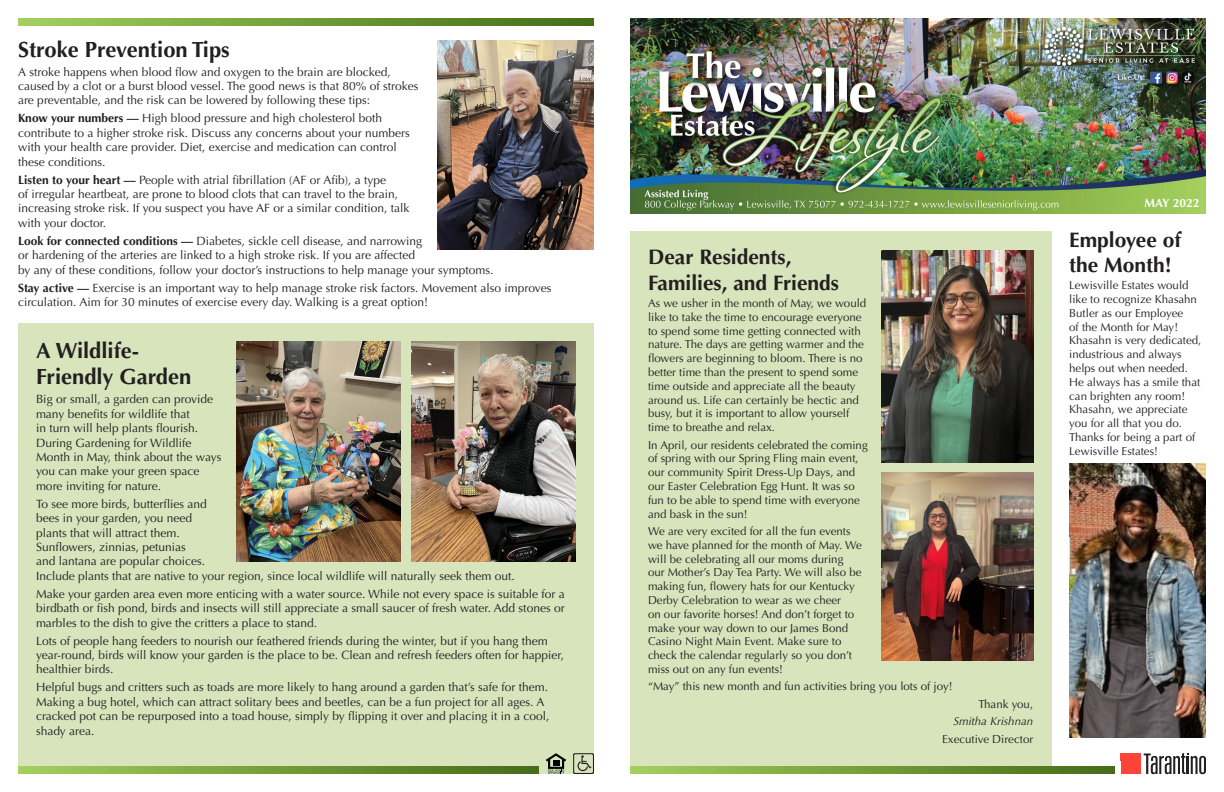
<style>
.page{position:relative;width:1224px;height:792px;background:#fff}
.page>*{position:absolute;margin:0;border:0;box-sizing:border-box;transform-origin:0 0}
.t1{font:700 22px/26.4px "Optima LT Std";color:#231f20}
.t2{font:700 21px/25.2px "Optima LT Std";color:#231f20}
.t3{font:12px/14.4px "Optima LT Std";color:#231f20}
.t4{font:700 12px "Optima LT Std";color:#fff}
.t5{font:11.5px/13.8px "Optima LT Std";color:#231f20}
.t6{font:italic 11.5px "Optima LT Std";color:#231f20}
.s1{font-weight:700}
</style>
<div class="page">
<img style="left:630px;top:18px;width:576px;height:195px">
<div style="left:18px;top:324px;width:576px;height:450px;background:#d7e4bc"></div>
<div style="left:630px;top:231px;width:421px;height:543px;background:#d7e4bc"></div>
<img style="left:438px;top:40px;width:156px;height:209px">
<img style="left:412px;top:342px;width:164px;height:219px">
<img style="left:236px;top:342px;width:165px;height:219px">
<img style="left:1069px;top:464px;width:137px;height:274px">
<img style="left:881px;top:250px;width:152px;height:212px">
<img style="left:881px;top:473px;width:152px;height:188px">
<svg style="left:18px;top:18px;width:576px;height:7px;background:#749c3a"></svg>
<svg style="left:630px;top:767px;width:484px;height:7px;background:#749c3a"></svg>
<svg style="left:18px;top:767px;width:521px;height:7px;background:#749c3a"></svg>
<svg style="left:546px;top:753px;width:20px;height:21px"></svg>
<svg style="left:573px;top:753px;width:21px;height:21px"></svg>
<div style="left:1121px;top:754px;width:20px;height:7px;background:#ff4338"></div>
<div style="left:1121px;top:761px;width:9px;height:13px;background:#ff4338"></div>
<div style="left:1131px;top:761px;width:10px;height:13px;background:#ff4338"></div>
<svg style="left:1144px;top:753px;width:62px;height:21px"></svg>
<h1 class="t1" style="left:18px;top:36px;width:213px">Stroke Prevention Tips</h1>
<p class="t3" style="left:18px;top:64px;width:402px">A stroke happens when blood flow and oxygen to the brain are blocked, caused by a clot or a burst blood vessel. The good news is that 80% of strokes are preventable, and the risk can be lowered by following these tips:</p>
<p class="t3" style="left:18px;top:111px;width:393px"><span class="s1">Know your numbers —</span> High blood pressure and high cholesterol both contribute to a higher stroke risk. Discuss any concerns about your numbers with your health care provider. Diet, exercise and medication can control these conditions.</p>
<p class="t3" style="left:18px;top:172px;width:393px"><span class="s1">Listen to your heart —</span> People with atrial fibrillation (AF or Afib), a type<br>of irregular heartbeat, are prone to blood clots that can travel to the brain, increasing stroke risk. If you suspect you have AF or a similar condition, talk with your doctor.</p>
<p class="t3" style="left:18px;top:234px;width:477px"><span class="s1">Look for connected conditions —</span> Diabetes, sickle cell disease, and narrowing<br>or hardening of the arteries are linked to a high stroke risk. If you are affected<br>by any of these conditions, follow your doctor’s instructions to help manage your symptoms.</p>
<p class="t3" style="left:18px;top:280px;width:535px"><span class="s1">Stay active —</span> Exercise is an important way to help manage stroke risk factors. Movement also improves circulation. Aim for 30 minutes of exercise every day. Walking is a great option!</p>
<h1 class="t1" style="left:36px;top:338px;width:157px">A Wildlife-<br>Friendly Garden</h1>
<p class="t3" style="left:36px;top:392px;width:187px">Big or small, a garden can provide many benefits for wildlife that<br>in turn will help plants flourish.<br>During Gardening for Wildlife<br>Month in May, think about the ways you can make your green space more inviting for nature.</p>
<p class="t3" style="left:36px;top:497px;width:480px">To see more birds, butterflies and<br>bees in your garden, you need<br>plants that will attract them.<br>Sunflowers, zinnias, petunias<br>and lantana are popular choices.<br>Include plants that are native to your region, since local wildlife will naturally seek them out.</p>
<p class="t3" style="left:36px;top:587px;width:530px;text-align:justify">Make your garden area even more enticing with a water source. While not every space is suitable for a birdbath or fish pond, birds and insects will still appreciate a small saucer of fresh water. Add stones or marbles to the dish to give the critters a place to stand.</p>
<p class="t3" style="left:36px;top:633px;width:530px">Lots of people hang feeders to nourish our feathered friends during the winter, but if you hang them year-round, birds will know your garden is the place to be. Clean and refresh feeders often for happier, healthier birds.</p>
<p class="t3" style="left:36px;top:680px;width:515px">Helpful bugs and critters such as toads are more likely to hang around a garden that’s safe for them.<br>Making a bug hotel, which can attract solitary bees and beetles, can be a fun project for all ages. A cracked pot can be repurposed into a toad house, simply by flipping it over and placing it in a cool, shady area.</p>
<h2 class="t2" style="left:648px;top:245px;width:193px">Dear Residents,<br>Families, and Friends</h2>
<p class="t5" style="left:648px;top:296px;width:220px">As we usher in the month of May, we would like to take the time to encourage everyone to spend some time getting connected with nature. The days are getting warmer and the flowers are beginning to bloom. There is no better time than the present to spend some time outside and appreciate all the beauty around us. Life can certainly be hectic and busy, but it is important to allow yourself time to breathe and relax.</p>
<p class="t5" style="left:648px;top:438px;width:221px">In April, our residents celebrated the coming of spring with our Spring Fling main event, our community Spirit Dress-Up Days, and our Easter Celebration Egg Hunt. It was so fun to be able to spend time with everyone and bask in the sun!</p>
<p class="t5" style="left:648px;top:524px;width:215px">We are very excited for all the fun events we have planned for the month of May. We will be celebrating all our moms during our Mother’s Day Tea Party. We will also be making fun, flowery hats for our Kentucky Derby Celebration to wear as we cheer<br>on our favorite horses! And don’t forget to make your way down to our James Bond Casino Night Main Event. Make sure to check the calendar regularly so you don’t miss out on any fun events!</p>
<p class="t5" style="left:648px;top:680px;width:306px">“May” this new month and fun activities bring you lots of joy!</p>
<p class="t5" style="left:978px;top:697px;width:56px">Thank you,</p>
<p class="t6" style="left:953px;top:715px;width:81px">Smitha Krishnan</p>
<p class="t5" style="left:942px;top:732px;width:93px">Executive Director</p>
<p class="t4" style="left:1144px;top:196px;width:57px">MAY 2022</p>
<h2 class="t2" style="left:1069px;top:227px;width:113px">Employee of the Month!</h2>
<p class="t5" style="left:1069px;top:278px;width:134px">Lewisville Estates would like to recognize Khasahn<br>Butler as our Employee<br>of the Month for May!<br>Khasahn is very dedicated, industrious and always helps out when needed.<br>He always has a smile that can brighten any room!<br>Khasahn, we appreciate you for all that you do.<br>Thanks for being a part of<br>Lewisville Estates!</p>
</div>
